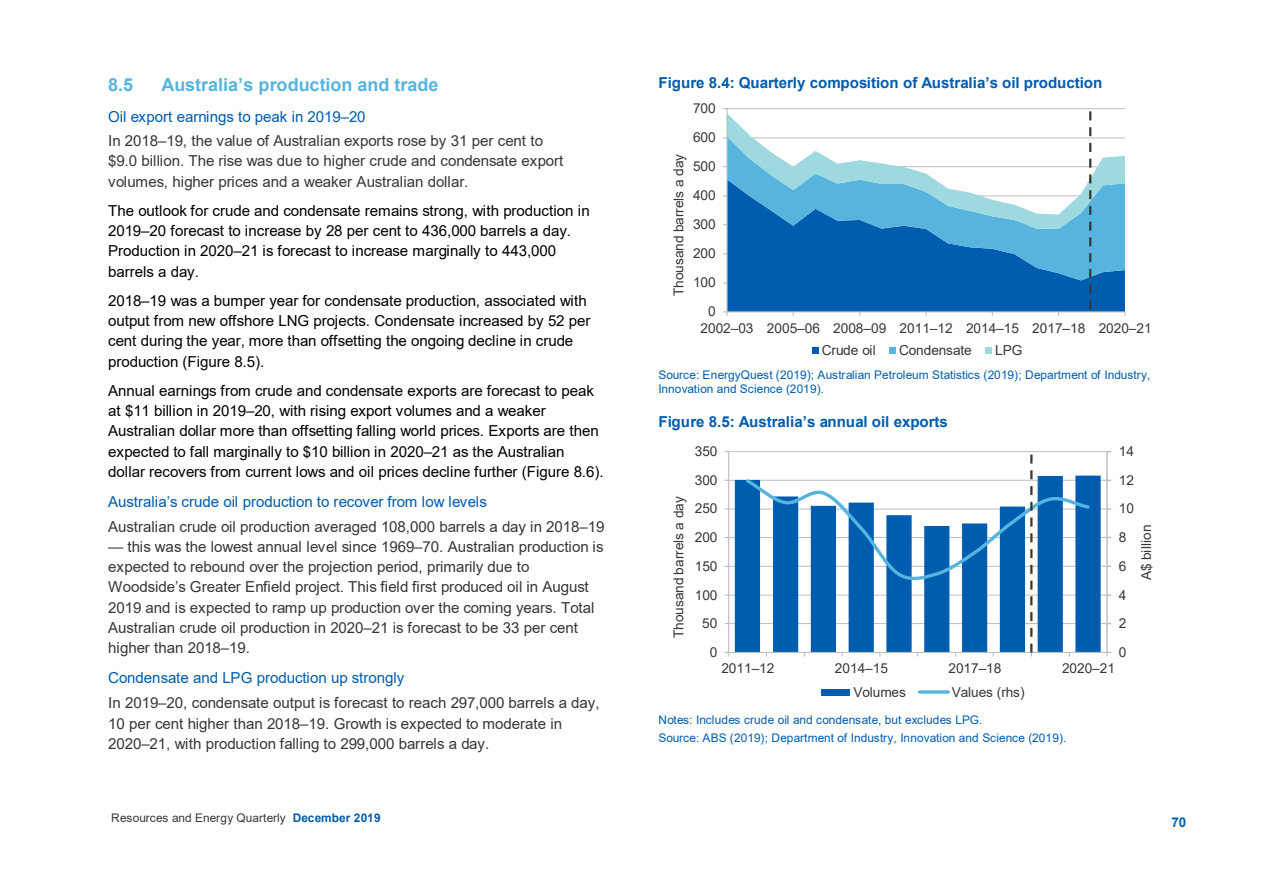
<style>
.page{position:relative;width:1263px;height:893px;background:#fff}
.page>*{position:absolute;margin:0;border:0;box-sizing:border-box;transform-origin:0 0}
.t1{font:700 18px "Arial";letter-spacing:.005em;color:#56b4df}
.t2{font:15.15px/20.2px "Arial";letter-spacing:-.01em;color:#373737}
.t3{font:15.15px/20.1px "Arial";letter-spacing:-.01em;color:#000}
.t4{font:700 15.15px "Arial";color:#005caf}
.t5{font:13.65px "Arial";letter-spacing:-.005em;color:#373737}
.t6{font:13.65px "Arial";letter-spacing:.015em;color:#373737}
.t7{font:700 13.5px "Arial";color:#0365b1}
.t8{font:11.85px/14.1px "Arial";color:#005caf}
.t9{font:11.85px "Arial";color:#373737}
.s1{color:#005caf}
.s2{font-weight:700;color:#005caf}
</style>
<div class="page">
<hr style="left:727px;top:108px;width:398px;height:1px;background:#bcbfc1">
<div style="left:728px;top:281px;width:397px;height:30px;background:#005caf"></div>
<svg style="left:728px;top:229px;width:397px;height:52px;background:#1975bc"></svg>
<svg style="left:728px;top:113px;width:397px;height:116px"></svg>
<hr style="left:726px;top:109px;width:2px;height:203px;background:#bcbfc1">
<hr style="left:727px;top:311px;width:398px;height:1px;background:#bcbfc1">
<svg style="left:723px;top:311px;width:5px;height:5px"></svg>
<div style="left:812px;top:347px;width:7px;height:6px;background:#005caf"></div>
<div style="left:889px;top:347px;width:7px;height:6px;background:#56b4df"></div>
<div style="left:985px;top:347px;width:7px;height:6px;background:#9ed9df"></div>
<svg style="left:1089px;top:108px;width:2px;height:201px"></svg>
<hr style="left:729px;top:623px;width:378px;height:1px;background:#bcbfc1">
<hr style="left:729px;top:595px;width:378px;height:1px;background:#bcbfc1">
<hr style="left:729px;top:566px;width:378px;height:1px;background:#bcbfc1">
<hr style="left:729px;top:537px;width:378px;height:1px;background:#bcbfc1">
<hr style="left:729px;top:509px;width:378px;height:1px;background:#bcbfc1">
<hr style="left:729px;top:480px;width:378px;height:1px;background:#bcbfc1">
<hr style="left:729px;top:451px;width:378px;height:1px;background:#bcbfc1">
<svg style="left:735px;top:476px;width:366px;height:176px;background:#0760b1"></svg>
<hr style="left:1106px;top:452px;width:2px;height:200px;background:#bcbfc1">
<hr style="left:728px;top:452px;width:1px;height:200px;background:#bcbfc1">
<hr style="left:729px;top:652px;width:378px;height:1px;background:#bcbfc1">
<svg style="left:1106px;top:652px;width:5px;height:4px"></svg>
<div style="left:821px;top:689px;width:29px;height:6px;background:#005caf"></div>
<svg style="left:919px;top:690px;width:29px;height:4px"></svg>
<svg style="left:743px;top:454px;width:349px;height:202px"></svg>
<p class="t1" style="left:108px;top:72px;width:27px">8.5</p>
<p class="t1" style="left:161px;top:72px;width:278px">Australia’s production and trade</p>
<p class="t2" style="left:108px;top:104px;width:437px;line-height:24.5px"><span class="s1">Oil export earnings to peak in 2019–20<br></span>In 2018–19, the value of Australian exports rose by 31 per cent to</p>
<p class="t2" style="left:108px;top:151px;width:457px">$9.0 billion. The rise was due to higher crude and condensate export volumes, higher prices and a weaker Australian dollar.</p>
<p class="t3" style="left:108px;top:201px;width:483px">The outlook for crude and condensate remains strong, with production in 2019–20 forecast to increase by 28 per cent to 436,000 barrels a day.<br>Production in 2020–21 is forecast to increase marginally to 443,000 barrels a day.</p>
<p class="t3" style="left:108px;top:291px;width:484px">2018–19 was a bumper year for condensate production, associated with output from new offshore LNG projects. Condensate increased by 52 per cent during the year, more than offsetting the ongoing decline in crude production (Figure 8.5).</p>
<p class="t3" style="left:108px;top:381px;width:497px">Annual earnings from crude and condensate exports are forecast to peak at $11 billion in 2019–20, with rising export volumes and a weaker Australian dollar more than offsetting falling world prices. Exports are then expected to fall marginally to $10 billion in 2020–21 as the Australian dollar recovers from current lows and oil prices decline further (Figure 8.6).</p>
<p class="t2" style="left:108px;top:490px;width:498px;line-height:24.5px"><span class="s1">Australia’s crude oil production to recover from low levels<br></span>Australian crude oil production averaged 108,000 barrels a day in 2018–19</p>
<p class="t2" style="left:108px;top:536px;width:497px">— this was the lowest annual level since 1969–70. Australian production is expected to rebound over the projection period, primarily due to Woodside’s Greater Enfield project. This field first produced oil in August 2019 and is expected to ramp up production over the coming years. Total Australian crude oil production in 2020–21 is forecast to be 33 per cent higher than 2018–19.</p>
<p class="t2" style="left:108px;top:666px;width:493px;line-height:24.5px"><span class="s1">Condensate and LPG production up strongly<br></span>In 2019–20, condensate output is forecast to reach 297,000 barrels a day,</p>
<p class="t2" style="left:108px;top:713px;width:456px">10 per cent higher than 2018–19. Growth is expected to moderate in<br>2020–21, with production falling to 299,000 barrels a day.</p>
<p class="t9" style="left:111px;top:810px;width:271px">Resources and Energy Quarterly <span class="s2">December 2019</span></p>
<p class="t4" style="left:658px;top:72px;width:445px">Figure 8.4: Quarterly composition of Australia’s oil production</p>
<p class="t5" style="left:693px;top:99px;width:24px">700</p>
<p class="t5" style="left:693px;top:128px;width:24px">600</p>
<p class="t5" style="left:669px;top:296px;width:144px;rotate:-90deg">Thousand barrels a day</p>
<p class="t5" style="left:693px;top:157px;width:24px">500</p>
<p class="t5" style="left:693px;top:186px;width:24px">400</p>
<p class="t5" style="left:693px;top:215px;width:24px">300</p>
<p class="t5" style="left:693px;top:244px;width:24px">200</p>
<p class="t5" style="left:693px;top:273px;width:24px">100</p>
<p class="t5" style="left:708px;top:302px;width:9px">0</p>
<p class="t5" style="left:701px;top:319px;width:452px">2002–03 2005–06 2008–09 2011–12 2014–15 2017–18 2020–21</p>
<p class="t5" style="left:822px;top:340px;width:56px">Crude oil</p>
<p class="t5" style="left:899px;top:340px;width:74px">Condensate</p>
<p class="t5" style="left:995px;top:340px;width:29px">LPG</p>
<p class="t8" style="left:658px;top:368px;width:493px">Source: EnergyQuest (2019); Australian Petroleum Statistics (2019); Department of Industry,<br>Innovation and Science (2019).</p>
<p class="t4" style="left:658px;top:411px;width:291px">Figure 8.5: Australia’s annual oil exports</p>
<p class="t5" style="left:669px;top:638px;width:144px;rotate:-90deg">Thousand barrels a day</p>
<p class="t5" style="left:695px;top:442px;width:24px">350</p>
<p class="t5" style="left:1119px;top:442px;width:17px">14</p>
<p class="t5" style="left:695px;top:471px;width:24px">300</p>
<p class="t5" style="left:1119px;top:471px;width:17px">12</p>
<p class="t5" style="left:695px;top:499px;width:24px">250</p>
<p class="t5" style="left:1119px;top:499px;width:17px">10</p>
<p class="t5" style="left:695px;top:528px;width:24px">200</p>
<p class="t5" style="left:695px;top:557px;width:24px">150</p>
<p class="t5" style="left:1119px;top:528px;width:9px">8</p>
<p class="t5" style="left:1119px;top:557px;width:9px">6</p>
<p class="t6" style="left:1137px;top:580px;width:57px;rotate:-90deg">A$ billion</p>
<p class="t5" style="left:695px;top:585px;width:24px">100</p>
<p class="t5" style="left:1119px;top:585px;width:9px">4</p>
<p class="t5" style="left:702px;top:614px;width:17px">50</p>
<p class="t5" style="left:1119px;top:614px;width:9px">2</p>
<p class="t5" style="left:710px;top:643px;width:9px">0</p>
<p class="t5" style="left:1119px;top:643px;width:9px">0</p>
<p class="t5" style="left:721px;top:659px;width:54px">2011–12</p>
<p class="t5" style="left:835px;top:659px;width:55px">2014–15</p>
<p class="t5" style="left:948px;top:659px;width:54px">2017–18</p>
<p class="t5" style="left:1062px;top:659px;width:54px">2020–21</p>
<p class="t5" style="left:853px;top:682px;width:54px">Volumes</p>
<p class="t5" style="left:952px;top:682px;width:74px">Values (rhs)</p>
<p class="t8" style="left:658px;top:710px;width:410px;line-height:18.3px">Notes: Includes crude oil and condensate, but excludes LPG.<br>Source: ABS (2019); Department of Industry, Innovation and Science (2019).</p>
<p class="t7" style="left:1171px;top:813px;width:17px">70</p>
</div>
